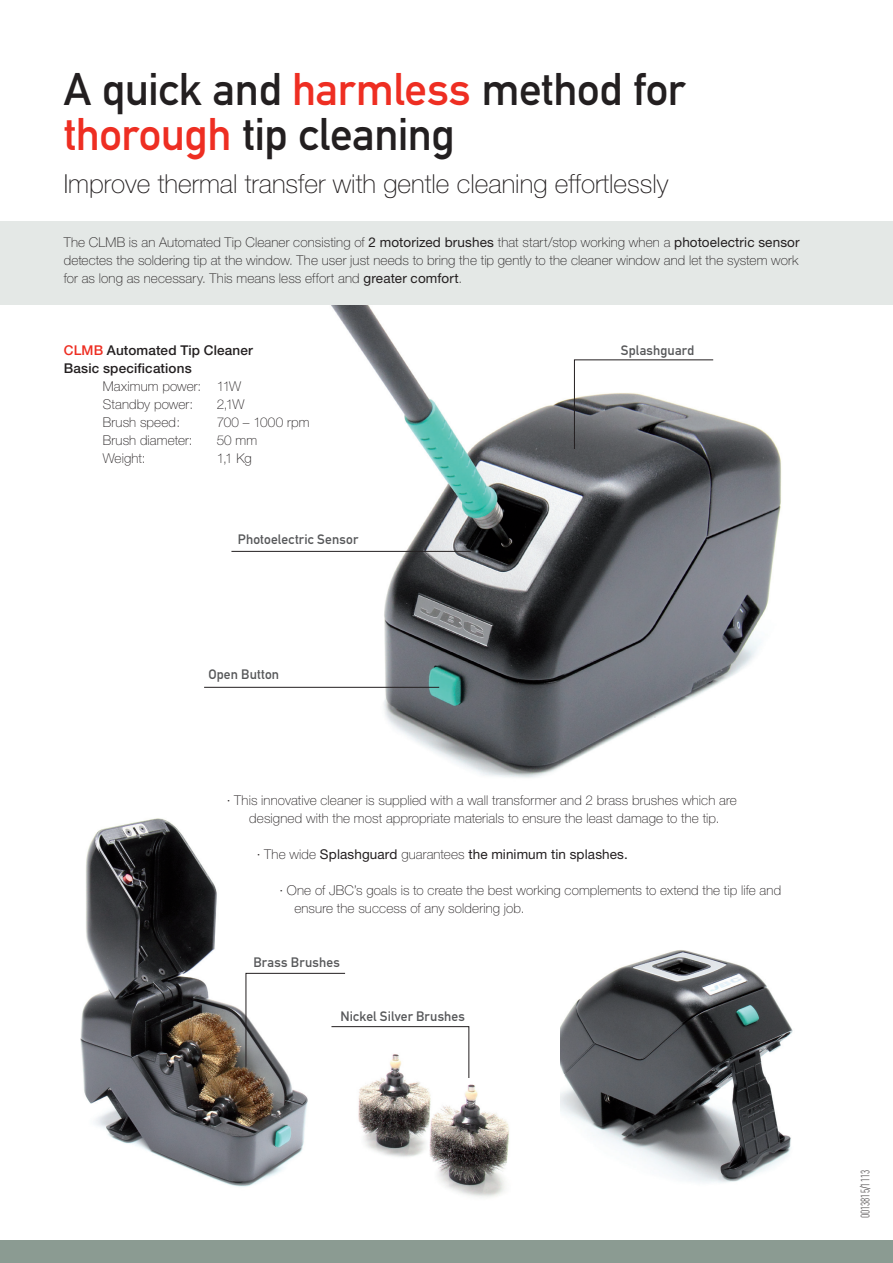
<style>
.page{position:relative;width:893px;height:1263px;background:#fff}
.page>*{position:absolute;margin:0;border:0;box-sizing:border-box;transform-origin:0 0}
.Texto{font:45px "DIN Mittelschrift";letter-spacing:-.01em;color:#231f20}
.t1{font:100 26.25px "Helvetica Neue";color:#231f20}
.Texto-2{font:100 13.5px/18px "Helvetica Neue";letter-spacing:.01em;color:#231f20}
.Texto-3{font:13.5px "DIN Mittelschrift";letter-spacing:.01em;color:#57585a}
.Texto-4{font:13.5px "Helvetica Neue";letter-spacing:.01em;color:#231f20}
.t2{font:500 13.5px "Helvetica Neue";letter-spacing:.01em;color:#231f20}
.t3{font:300 12px "DIN Cond";color:#231f20}
.s1{color:#ee2e22}
.s2{font-weight:400}
.s3{font-weight:100}
</style>
<div class="page">
<img style="left:80px;top:818px;width:228px;height:369px">
<img style="left:452px;top:950px;width:441px;height:291px">
<img style="left:358px;top:1023px;width:202px;height:212px">
<img style="left:204px;top:305px;width:578px;height:473px">
<div style="left:0;top:1241px;width:893px;height:22px;background:#8b9b92"></div>
<hr style="left:231px;top:551px;width:240px;height:1px;background:#231f20">
<hr style="left:204px;top:687px;width:235px;height:1px;background:#231f20">
<svg style="left:574px;top:359px;width:140px;height:91px"></svg>
<div style="left:0;top:221px;width:893px;height:84px;background:#e4e8e6"></div>
<svg style="left:245px;top:972px;width:225px;height:107px"></svg>
<p class="Texto" style="left:64px;top:63px;width:623px">A quick and <span class="s1">harmless</span> method for</p>
<p class="Texto" style="left:64px;top:108px;width:393px"><span class="s1">thorough</span> tip cleaning</p>
<p class="t1" style="left:64px;top:169px;width:606px">Improve thermal transfer with gentle cleaning effortlessly</p>
<p class="Texto-2" style="left:64px;top:233px;width:737px">The CLMB is an Automated Tip Cleaner consisting of <span class="s2">2 motorized brushes</span> that start/stop working when a <span class="s2">photoelectric sensor </span>detectes the soldering tip at the window. The user just needs to bring the tip gently to the cleaner window and let the system work</p>
<p class="Texto-2" style="left:64px;top:269px;width:400px">for as long as necessary. This means less effort and <span class="s2">greater comfort</span>.</p>
<p class="t2" style="left:64px;top:342px;width:191px"><span class="s1">CLMB</span> Automated Tip Cleaner</p>
<p class="t2" style="left:64px;top:360px;width:129px">Basic specifications</p>
<p class="Texto-2" style="left:103px;top:377px;width:140px">Maximum power: 11W</p>
<p class="Texto-2" style="left:103px;top:395px;width:92px">Standby power:</p>
<p class="Texto-2" style="left:217px;top:395px;width:29px">2,1W</p>
<p class="Texto-2" style="left:103px;top:413px;width:79px">Brush speed:</p>
<p class="Texto-2" style="left:217px;top:413px;width:94px">700 – 1000 rpm</p>
<p class="Texto-2" style="left:103px;top:431px;width:91px">Brush diameter:</p>
<p class="Texto-2" style="left:217px;top:431px;width:42px">50 mm</p>
<p class="Texto-2" style="left:103px;top:449px;width:44px">Weight:</p>
<p class="Texto-2" style="left:217px;top:449px;width:36px">1,1 Kg</p>
<p class="Texto-3" style="left:238px;top:531px;width:122px">Photoelectric Sensor</p>
<p class="Texto-3" style="left:208px;top:666px;width:72px">Open Button</p>
<p class="Texto-3" style="left:621px;top:342px;width:75px">Splashguard</p>
<p class="Texto-2" style="left:227px;top:791px;width:512px">· This innovative cleaner is supplied with a wall transformer and 2 brass brushes which are</p>
<p class="Texto-2" style="left:249px;top:809px;width:472px">designed with the most appropriate materials to ensure the least damage to the tip.</p>
<p class="Texto-4" style="left:257px;top:846px;width:373px"><span class="s3">· The wide</span> Splashguard <span class="s3">guarantees</span> the minimum tin splashes.</p>
<p class="Texto-2" style="left:279px;top:881px;width:503px">· One of JBC’s goals is to create the best working complements to extend the tip life and</p>
<p class="Texto-2" style="left:294px;top:899px;width:232px">ensure the success of any soldering job.</p>
<p class="Texto-3" style="left:253px;top:954px;width:88px">Brass Brushes</p>
<p class="Texto-3" style="left:341px;top:1008px;width:126px">Nickel Silver Brushes</p>
<p class="t3" style="left:858px;top:1218px;width:50px;rotate:-90deg">0013815/1113</p>
</div>
